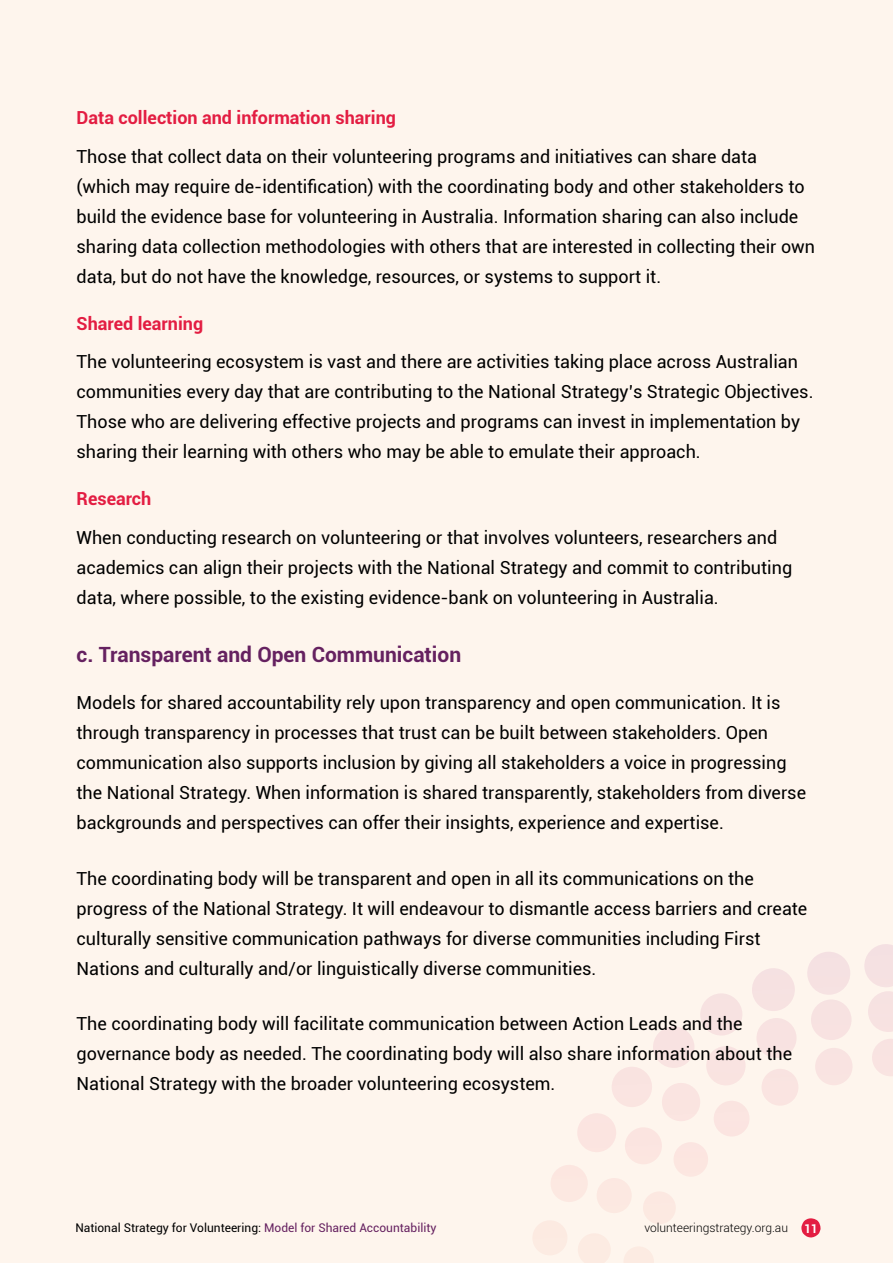
<style>
.page{position:relative;width:893px;height:1263px;background:#fef5ed}
.page>*{position:absolute;margin:0;border:0;box-sizing:border-box;transform-origin:0 0}
.intro_text__bold_purple{font:700 21px "Roboto";color:#652160}
.intro_text__light_black{font:18px/30px "Roboto";color:#000}
.Sub-sub_heading__red{font:700 18px "Roboto";color:#e31d42}
.t1{font:12px "Roboto";color:#000}
.t2{font:300 12px "Roboto";color:#000}
.t3{font:700 12px "Roboto";color:#fff}
.s1{color:#652160}
</style>
<div class="page">
<svg style="left:615px;top:991px;width:278px;height:272px"></svg>
<svg style="left:801px;top:1216px;width:20px;height:22px"></svg>
<p class="Sub-sub_heading__red" style="left:77px;top:105px;width:321px">Data collection and information sharing</p>
<p class="intro_text__light_black" style="left:77px;top:140px;width:740px">Those that collect data on their volunteering programs and initiatives can share data (which may require de-identification) with the coordinating body and other stakeholders to build the evidence base for volunteering in Australia. Information sharing can also include sharing data collection methodologies with others that are interested in collecting their own data, but do not have the knowledge, resources, or systems to support it.</p>
<p class="Sub-sub_heading__red" style="left:77px;top:310px;width:128px">Shared learning</p>
<p class="intro_text__light_black" style="left:77px;top:346px;width:738px">The volunteering ecosystem is vast and there are activities taking place across Australian communities every day that are contributing to the National Strategy’s Strategic Objectives.<br>Those who are delivering effective projects and programs can invest in implementation by sharing their learning with others who may be able to emulate their approach.</p>
<p class="Sub-sub_heading__red" style="left:77px;top:486px;width:76px">Research</p>
<p class="intro_text__light_black" style="left:77px;top:522px;width:717px">When conducting research on volunteering or that involves volunteers, researchers and academics can align their projects with the National Strategy and commit to contributing data, where possible, to the existing evidence-bank on volunteering in Australia.</p>
<p class="intro_text__bold_purple" style="left:77px;top:640px;width:386px">c. Transparent and Open Communication</p>
<p class="intro_text__light_black" style="left:77px;top:687px;width:731px">Models for shared accountability rely upon transparency and open communication. It is through transparency in processes that trust can be built between stakeholders. Open communication also supports inclusion by giving all stakeholders a voice in progressing the National Strategy. When information is shared transparently, stakeholders from diverse backgrounds and perspectives can offer their insights, experience and expertise.</p>
<p class="intro_text__light_black" style="left:77px;top:863px;width:732px">The coordinating body will be transparent and open in all its communications on the progress of the National Strategy. It will endeavour to dismantle access barriers and create culturally sensitive communication pathways for diverse communities including First Nations and culturally and/or linguistically diverse communities.</p>
<p class="intro_text__light_black" style="left:77px;top:1008px;width:717px">The coordinating body will facilitate communication between Action Leads and the governance body as needed. The coordinating body will also share information about the<br>National Strategy with the broader volunteering ecosystem.</p>
<p class="t1" style="left:75px;top:1220px;width:363px">National Strategy for Volunteering: <span class="s1">Model for Shared Accountability</span></p>
<p class="t2" style="left:644px;top:1220px;width:145px">volunteeringstrategy.org.au</p>
<p class="t3" style="left:804px;top:1220px;width:15px">11</p>
</div>
